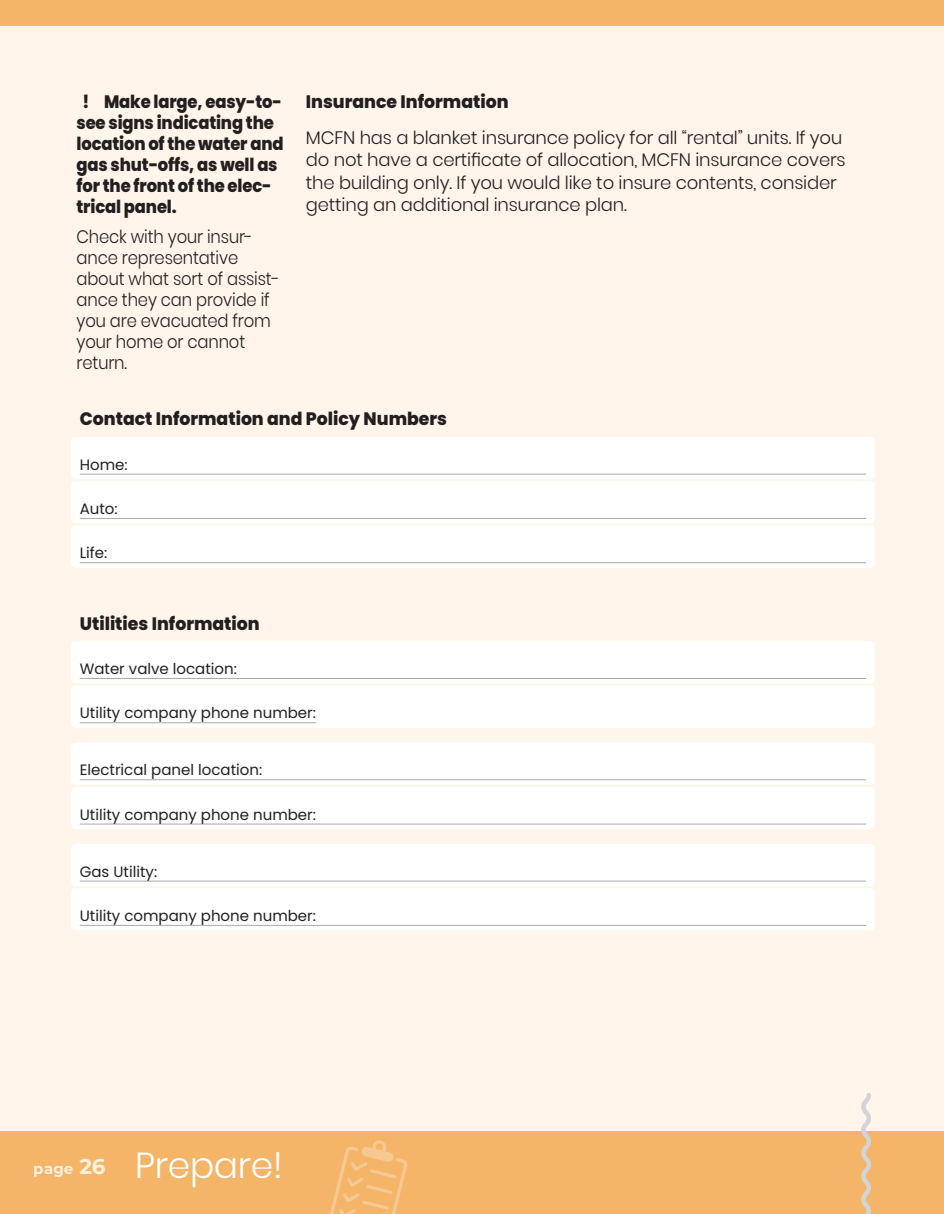
<style>
.page{position:relative;width:944px;height:1214px;background:#fff}
.page>*{position:absolute;margin:0;border:0;box-sizing:border-box;transform-origin:0 0}
.t1{font:300 36px "Poppins";letter-spacing:-.01em;color:#fff}
.copy_-_base{font:300 18px/22.5px "Poppins";letter-spacing:-.01em;color:#231f20}
.fill-in-info-copy{font:300 18px/21px "Poppins";letter-spacing:-.01em;color:#231f20;scale:.91 1}
.fill-in-info-copy-2{font:800 18px/21px "Poppins";letter-spacing:-.01em;color:#231f20;scale:.91 1}
.fill-in-titel{font:800 18px "Poppins";color:#231f20;scale:.96 1}
.fill-in-copy-line{font:15px "Poppins";color:#231f20}
.t2{font:700 15px "Montserrat";color:#fff}
.s1{font-size:21.45px}
</style>
<div class="page">
<div style="left:0;top:4px;width:943px;height:1210px;background:#fff5ea"></div>
<div style="left:0;top:1131px;width:944px;height:83px;background:#f4b569"></div>
<div style="left:0;top:0;width:944px;height:26px;background:#f4b569"></div>
<svg style="left:330px;top:1140px;width:77px;height:74px"></svg>
<svg style="left:861px;top:1093px;width:10px;height:121px"></svg>
<div style="left:71px;top:437px;width:803px;height:42px;background:#fff;border-radius:4px"></div>
<hr style="left:80px;top:474px;width:786px;height:1px;background:#a7a9ac">
<div style="left:71px;top:481px;width:803px;height:42px;background:#fff;border-radius:4px"></div>
<hr style="left:80px;top:518px;width:786px;height:1px;background:#a7a9ac">
<div style="left:71px;top:525px;width:803px;height:43px;background:#fff;border-radius:4px"></div>
<hr style="left:80px;top:562px;width:786px;height:1px;background:#a7a9ac">
<div style="left:71px;top:641px;width:803px;height:42px;background:#fff;border-radius:4px"></div>
<hr style="left:80px;top:678px;width:786px;height:1px;background:#a7a9ac">
<div style="left:71px;top:685px;width:803px;height:42px;background:#fff;border-radius:4px"></div>
<hr style="left:80px;top:722px;width:236px;height:1px;background:#a7a9ac">
<div style="left:71px;top:742px;width:803px;height:43px;background:#fff;border-radius:4px"></div>
<hr style="left:80px;top:779px;width:786px;height:1px;background:#a7a9ac">
<div style="left:71px;top:787px;width:803px;height:42px;background:#fff;border-radius:4px"></div>
<hr style="left:80px;top:823px;width:786px;height:1px;background:#a7a9ac">
<div style="left:71px;top:844px;width:803px;height:42px;background:#fff;border-radius:4px"></div>
<hr style="left:80px;top:880px;width:786px;height:1px;background:#a7a9ac">
<div style="left:71px;top:888px;width:803px;height:42px;background:#fff;border-radius:4px"></div>
<hr style="left:80px;top:925px;width:786px;height:1px;background:#a7a9ac">
<p class="fill-in-info-copy-2" style="left:77px;top:91px;width:229px;text-indent:6px">! Make large, easy-to&shy;see signs indicating the location of the water and gas shut-offs, as well as for the front of the elec&shy;trical panel.</p>
<p class="fill-in-info-copy" style="left:77px;top:226px;width:225px">Check with your insur&shy;ance representative about what sort of assist&shy;ance they can provide if you are evacuated from your home or cannot return.</p>
<p class="fill-in-titel" style="left:306px;top:91px;width:213px">Insurance Information</p>
<p class="copy_-_base" style="left:306px;top:126px;width:541px">MCFN has a blanket insurance policy for all “rental” units. If you do not have a certificate of allocation, MCFN insurance covers the building only. If you would like to insure contents, consider getting an additional insurance plan.</p>
<p class="fill-in-titel" style="left:80px;top:409px;width:384px">Contact Information and Policy Numbers</p>
<p class="fill-in-copy-line" style="left:80px;top:456px;width:49px">Home:</p>
<p class="fill-in-copy-line" style="left:80px;top:500px;width:39px">Auto:</p>
<p class="fill-in-copy-line" style="left:80px;top:544px;width:29px">Life:</p>
<p class="fill-in-titel" style="left:80px;top:613px;width:189px">Utilities Information</p>
<p class="fill-in-copy-line" style="left:80px;top:660px;width:159px">Water valve location:</p>
<p class="fill-in-copy-line" style="left:80px;top:704px;width:238px">Utility company phone number:</p>
<p class="fill-in-copy-line" style="left:80px;top:761px;width:184px">Electrical panel location:</p>
<p class="fill-in-copy-line" style="left:80px;top:805px;width:238px">Utility company phone number:</p>
<p class="fill-in-copy-line" style="left:80px;top:862px;width:79px">Gas Utility:</p>
<p class="fill-in-copy-line" style="left:80px;top:907px;width:238px">Utility company phone number:</p>
<p class="t2" style="left:34px;top:1157px;width:73px">page <span class="s1">26</span></p>
<h1 class="t1" style="left:135px;top:1144px;width:149px">Prepare!</h1>
</div>
